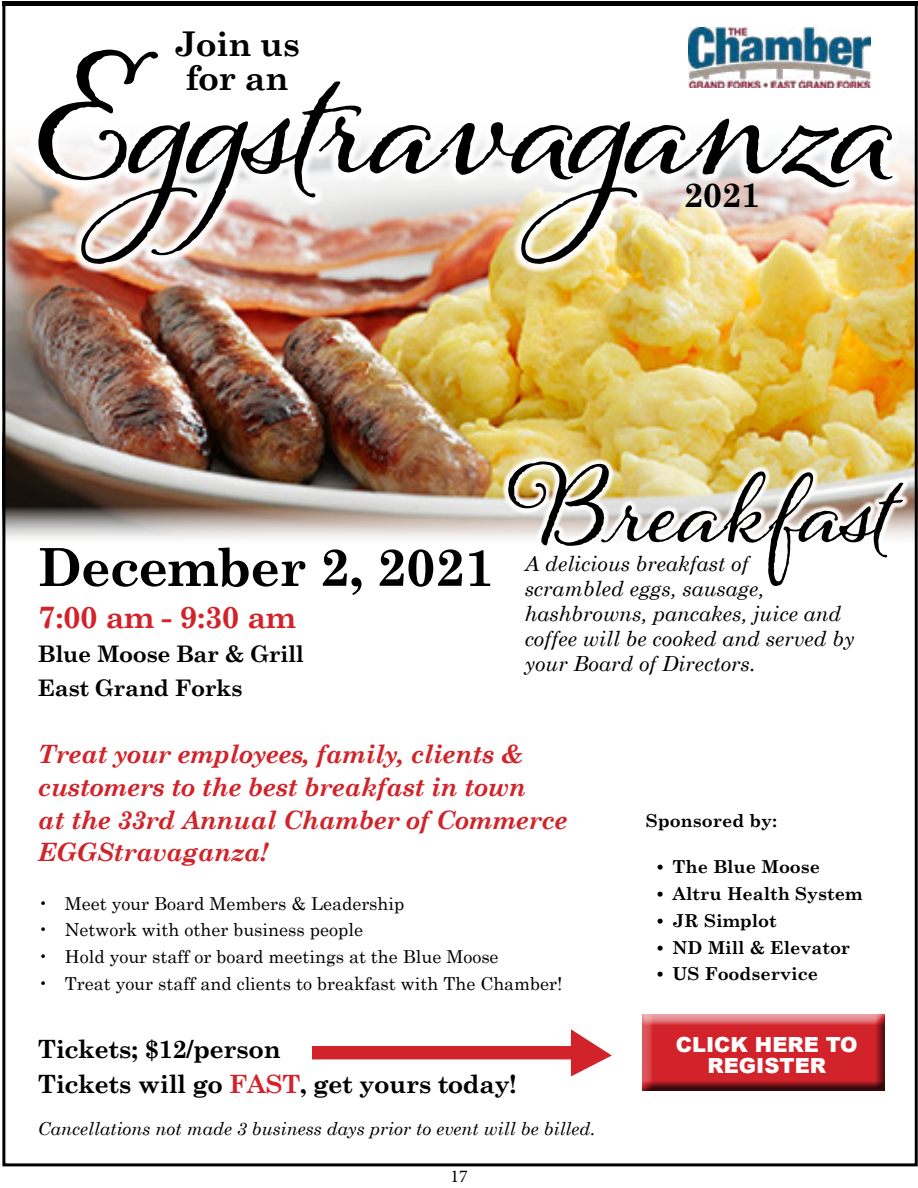
<style>
.page{position:relative;width:918px;height:1188px;background:#fff}
.page>*{position:absolute;margin:0;border:0;box-sizing:border-box;transform-origin:0 0}
.t1{font:149.4px "Alana";letter-spacing:-.005em;color:#000;scale:1.08 1}
.t2{font:96.15px "Alana";letter-spacing:-.025em;color:#000;scale:1.08 1}
.t3{font:700 52.5px "Century Schoolbook";letter-spacing:-.02em;color:#000}
.t4{font:700 34.2px/34.2px "Century Schoolbook";letter-spacing:-.02em;color:#000;text-align:center}
.t5{font:700 30.9px "Century Schoolbook";letter-spacing:-.02em;color:#d2232a}
.t6{font:italic 700 25.35px/32.7px "Century Schoolbook";letter-spacing:-.02em;color:#d2232a}
.t7{font:700 25.2px/34.2px "Century Schoolbook";letter-spacing:-.02em;color:#000}
.t8{font:700 22.95px/33.9px "Century Schoolbook";letter-spacing:-.02em;color:#000}
.t9{font:italic 20.85px/25px "Century Schoolbook";color:#000}
.t10{font:900 20.85px/20.9px "Arial";color:#fff;text-align:center}
.t11{font:18px "Minion Pro";color:#000}
.t12{font:17.85px "Century Schoolbook";color:#000}
.t13{font:700 17.85px "Century Schoolbook";color:#000}
.t14{font:italic 17.85px "Century Schoolbook";color:#000}
.s1{color:#d2232a}
</style>
<div class="page">
<img style="left:2px;top:2px;width:916px;height:1164px">
<div style="left:312px;top:1046px;width:282px;height:13px;background:#d2232a"></div>
<svg style="left:571px;top:1029px;width:41px;height:47px"></svg>
<div style="left:640px;top:1012px;width:245px;height:75px;background:#fff;opacity:.75"></div>
<div style="left:640px;top:1015px;width:245px;height:76px;background:#000;opacity:.75"></div>
<h3 class="t4" style="left:174px;top:25px;width:127px">Join us for an</h3>
<h1 class="t1" style="left:38px;top:34px;width:795px">Eggstravaganza</h1>
<h3 class="t4" style="left:684px;top:176px;width:78px">2021</h3>
<h3 class="t3" style="left:38px;top:526px;width:458px">December 2, 2021</h3>
<h3 class="t5" style="left:38px;top:593px;width:259px">7:00 am - 9:30 am</h3>
<p class="t8" style="left:38px;top:636px;width:268px">Blue Moose Bar &amp; Grill<br>East Grand Forks</p>
<h2 class="t2" style="left:514px;top:452px;width:353px">Breakfast</h2>
<p class="t9" style="left:525px;top:550px;width:331px">A delicious breakfast of<br>scrambled eggs, sausage, hashbrowns, pancakes, juice and coffee will be cooked and served by your Board of Directors.</p>
<h3 class="t6" style="left:38px;top:736px;width:531px">Treat your employees, family, clients &amp; customers to the best breakfast in town<br>at the 33rd Annual Chamber of Commerce EGGStravaganza!</h3>
<p class="t12" style="left:38px;top:888px;width:368px">• Meet your Board Members &amp; Leadership</p>
<p class="t12" style="left:38px;top:915px;width:327px">• Network with other business people</p>
<p class="t12" style="left:38px;top:942px;width:462px">• Hold your staff or board meetings at the Blue Moose</p>
<p class="t12" style="left:38px;top:969px;width:526px">• Treat your staff and clients to breakfast with The Chamber!</p>
<h3 class="t7" style="left:38px;top:1031px;width:480px">Tickets; $12/person<br>Tickets will go <span class="s1">FAST</span>, get yours today!</h3>
<p class="t14" style="left:38px;top:1116px;width:559px">Cancellations not made 3 business days prior to event will be billed.</p>
<p class="t11" style="left:450px;top:1164px;width:19px">17</p>
<p class="t13" style="left:646px;top:807px;width:133px">Sponsored by:</p>
<p class="t13" style="left:655px;top:853px;width:167px">• The Blue Moose</p>
<p class="t13" style="left:655px;top:880px;width:209px">• Altru Health System</p>
<p class="t13" style="left:655px;top:907px;width:124px">• JR Simplot</p>
<p class="t13" style="left:655px;top:933px;width:197px">• ND Mill &amp; Elevator</p>
<p class="t13" style="left:655px;top:960px;width:165px">• US Foodservice</p>
<p class="t10" style="left:676px;top:1034px;width:183px">CLICK HERE TO<br>REGISTER</p>
</div>
